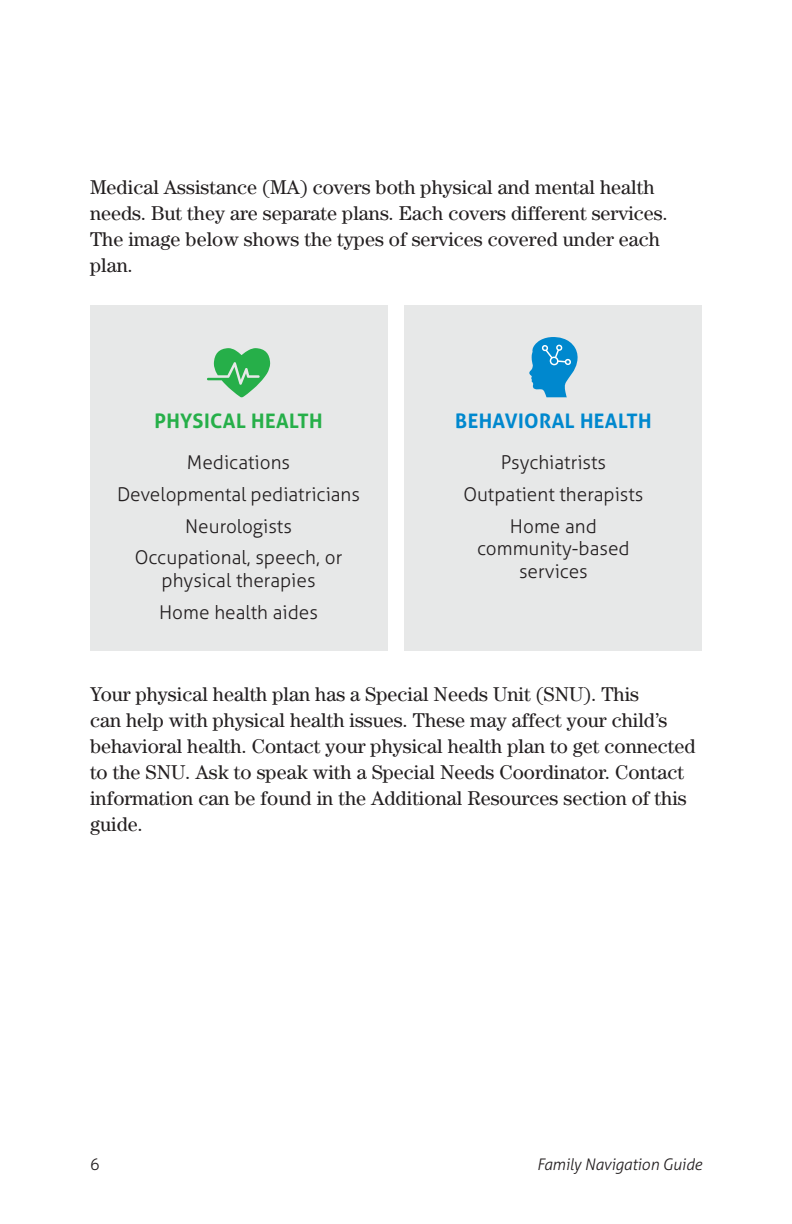
<style>
.page{position:relative;width:792px;height:1224px;background:#fff}
.page>*{position:absolute;margin:0;border:0;box-sizing:border-box;transform-origin:0 0}
.t1{font:20px/26px "Century";color:#231f20}
.t2{font:700 20px "Aller";letter-spacing:.02em;color:#0088ce}
.t3{font:700 20px "Aller";letter-spacing:.02em;color:#26af49}
.t4{font:300 19px/31.8px "Aller";color:#231f20;text-align:center}
.t5{font:italic 300 16px "Aller";letter-spacing:-.01em;color:#231f20}
.t6{font:300 16px "Aller";color:#231f20}
</style>
<div class="page">
<div style="left:405px;top:306px;width:297px;height:345px;background:#e7e8e8"></div>
<div style="left:90px;top:306px;width:297px;height:345px;background:#e7e8e8"></div>
<svg style="left:207px;top:348px;width:63px;height:49px"></svg>
<svg style="left:529px;top:337px;width:49px;height:60px"></svg>
<p class="t1" style="left:90px;top:174px;width:579px">Medical Assistance (MA) covers both physical and mental health needs. But they are separate plans. Each covers different services.<br>The image below shows the types of services covered under each plan.</p>
<p class="t3" style="left:154px;top:409px;width:170px">PHYSICAL HEALTH</p>
<p class="t4" style="left:117px;top:446px;width:245px">Medications<br>Developmental pediatricians<br>Neurologists<br>Occupational, speech, or</p>
<p class="t4" style="left:159px;top:565px;width:160px;text-align:left">physical therapies<br>Home health aides</p>
<p class="t2" style="left:455px;top:409px;width:198px">BEHAVIORAL HEALTH</p>
<p class="t4" style="left:463px;top:446px;width:182px">Psychiatrists<br>Outpatient therapists<br>Home and</p>
<p class="t4" style="left:477px;top:537px;width:154px;line-height:22.8px">community-based services</p>
<p class="t1" style="left:90px;top:681px;width:607px">Your physical health plan has a Special Needs Unit (SNU). This<br>can help with physical health issues. These may affect your child’s behavioral health. Contact your physical health plan to get connected to the SNU. Ask to speak with a Special Needs Coordinator. Contact information can be found in the Additional Resources section of this guide.</p>
<p class="t6" style="left:90px;top:1155px;width:11px">6</p>
<p class="t5" style="left:537px;top:1155px;width:167px">Family Navigation Guide</p>
</div>
